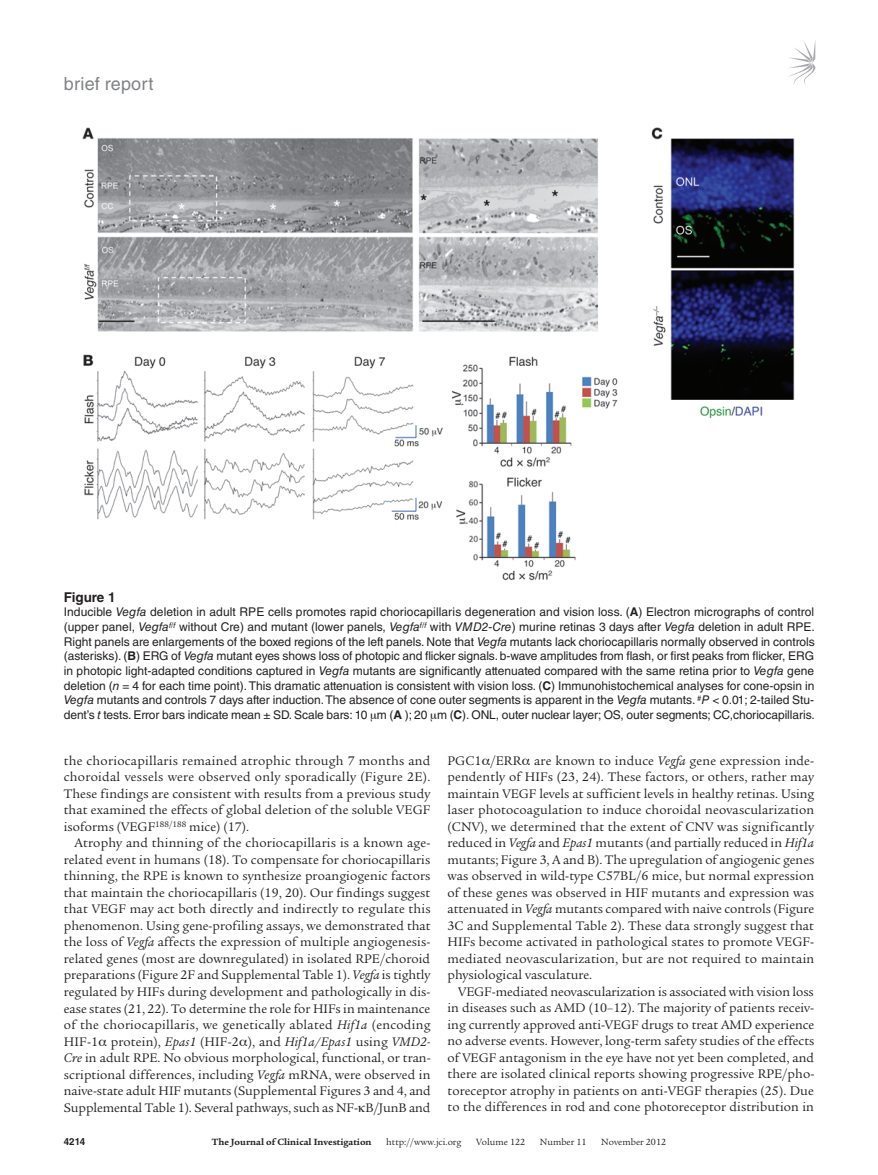
<style>
.page{position:relative;width:878px;height:1175px;background:#fff}
.page>*{position:absolute;margin:0;border:0;box-sizing:border-box;transform-origin:0 0}
.t1{font:18px "Helvetica LT Std";letter-spacing:.01em;color:#808285}
.t2{font:13.5px/16.5px "Legacy Serif Std";letter-spacing:.005em;color:#231f20;text-align:justify}
.t3{font:700 13.5px "Helvetica LT Std";color:#231f20}
.t4{font:12px/14.7px "Helvetica LT Std";letter-spacing:-.005em;color:#231f20;text-align:justify}
.t5{font:9.75px "Legacy Serif Std";color:#231f20}
.t6{font:700 9.75px "Legacy Serif Std";color:#231f20}
.t7{font:700 9.75px "Helvetica LT Std";color:#231f20}
.s1{font-style:italic}
.s2{font-weight:700}
</style>
<div class="page">
<svg style="left:789px;top:42px;width:26px;height:43px"></svg>
<img style="left:82px;top:127px;width:713px;height:454px">
<h1 class="t1" style="left:64px;top:73px;width:91px">brief report</h1>
<p class="t3" style="left:64px;top:589px;width:53px">Figure 1</p>
<p class="t4" style="left:64px;top:605px;width:752px">Inducible <span class="s1">Vegfa</span> deletion in adult RPE cells promotes rapid choriocapillaris degeneration and vision loss. (<span class="s2">A</span>) Electron micrographs of control (upper panel, <span class="s1">Vegfa</span><sup>f/f</sup> without Cre) and mutant (lower panels, <span class="s1">Vegfa</span><sup>f/f</sup> with <span class="s1">VMD2-Cre</span>) murine retinas 3 days after <span class="s1">Vegfa</span> deletion in adult RPE.<br>Right panels are enlargements of the boxed regions of the left panels. Note that <span class="s1">Vegfa</span> mutants lack choriocapillaris normally observed in controls (asterisks). (<span class="s2">B</span>) ERG of <span class="s1">Vegfa</span> mutant eyes shows loss of photopic and flicker signals. b-wave amplitudes from flash, or first peaks from flicker, ERG in photopic light-adapted conditions captured in <span class="s1">Vegfa</span> mutants are significantly attenuated compared with the same retina prior to <span class="s1">Vegfa</span> gene deletion (<span class="s1">n</span> = 4 for each time point). This dramatic attenuation is consistent with vision loss. (<span class="s2">C</span>) Immunohistochemical analyses for cone-opsin in <span class="s1">Vegfa</span> mutants and controls 7 days after induction. The absence of cone outer segments is apparent in the <span class="s1">Vegfa</span> mutants. <sup>#</sup><span class="s1">P</span> &lt; 0.01; 2-tailed Stu&shy;dent’s <span class="s1">t</span> tests. Error bars indicate mean ± SD. Scale bars: 10 m (<span class="s2">A</span> ); 20 m (<span class="s2">C</span>). ONL, outer nuclear layer; OS, outer segments; CC,choriocapillaris.</p>
<p class="t2" style="left:64px;top:752px;width:368px">the choriocapillaris remained atrophic through 7 months and choroidal vessels were observed only sporadically (Figure 2E).<br>These findings are consistent with results from a previous study that examined the effects of global deletion of the soluble VEGF isoforms (VEGF<sup>188/188</sup> mice) (17).</p>
<p class="t2" style="left:64px;top:835px;width:368px;text-indent:11px">Atrophy and thinning of the choriocapillaris is a known age&shy;related event in humans (18). To compensate for choriocapillaris thinning, the RPE is known to synthesize proangiogenic factors that maintain the choriocapillaris (19, 20). Our findings suggest that VEGF may act both directly and indirectly to regulate this phenomenon. Using gene-profiling assays, we demonstrated that the loss of <span class="s1">Vegfa</span> affects the expression of multiple angiogenesis&shy;related genes (most are downregulated) in isolated RPE/choroid preparations (Figure 2F and Supplemental Table 1). <span class="s1">Vegfa</span> is tightly regulated by HIFs during development and pathologically in dis&shy;ease states (21, 22). To determine the role for HIFs in maintenance of the choriocapillaris, we genetically ablated <span class="s1">Hif1a</span> (encoding HIF-1 protein), <span class="s1">Epas1</span> (HIF-2 ), and <span class="s1">Hif1a/Epas1</span> using <span class="s1">VMD2- Cre</span> in adult RPE. No obvious morphological, functional, or tran&shy;scriptional differences, including <span class="s1">Vegfa</span> mRNA, were observed in naive-state adult HIF mutants (Supplemental Figures 3 and 4, and Supplemental Table 1). Several pathways, such as NF- B/JunB and</p>
<p class="t2" style="left:447px;top:752px;width:368px">PGC1 /ERR are known to induce <span class="s1">Vegfa</span> gene expression inde&shy;pendently of HIFs (23, 24). These factors, or others, rather may maintain VEGF levels at sufficient levels in healthy retinas. Using laser photocoagulation to induce choroidal neovascularization (CNV), we determined that the extent of CNV was significantly reduced in <span class="s1">Vegfa</span> and <span class="s1">Epas1</span> mutants (and partially reduced in <span class="s1">Hif1a </span>mutants; Figure 3, A and B). The upregulation of angiogenic genes was observed in wild-type C57BL/6 mice, but normal expression of these genes was observed in HIF mutants and expression was attenuated in <span class="s1">Vegfa</span> mutants compared with naive controls (Figure 3C and Supplemental Table 2). These data strongly suggest that HIFs become activated in pathological states to promote VEGF&shy;mediated neovascularization, but are not required to maintain physiological vasculature.</p>
<p class="t2" style="left:447px;top:983px;width:368px;text-indent:11px">VEGF-mediated neovascularization is associated with vision loss in diseases such as AMD (10–12). The majority of patients receiv&shy;ing currently approved anti-VEGF drugs to treat AMD experience no adverse events. However, long-term safety studies of the effects of VEGF antagonism in the eye have not yet been completed, and there are isolated clinical reports showing progressive RPE/pho&shy;toreceptor atrophy in patients on anti-VEGF therapies (25). Due to the differences in rod and cone photoreceptor distribution in</p>
<p class="t7" style="left:64px;top:1135px;width:23px">4214</p>
<p class="t6" style="left:212px;top:1135px;width:161px">The Journal of Clinical Investigation</p>
<p class="t5" style="left:386px;top:1136px;width:77px">http://www.jci.org</p>
<p class="t5" style="left:476px;top:1136px;width:50px">Volume 122</p>
<p class="t5" style="left:540px;top:1136px;width:48px">Number 11</p>
<p class="t5" style="left:601px;top:1136px;width:66px">November 2012</p>
</div>
